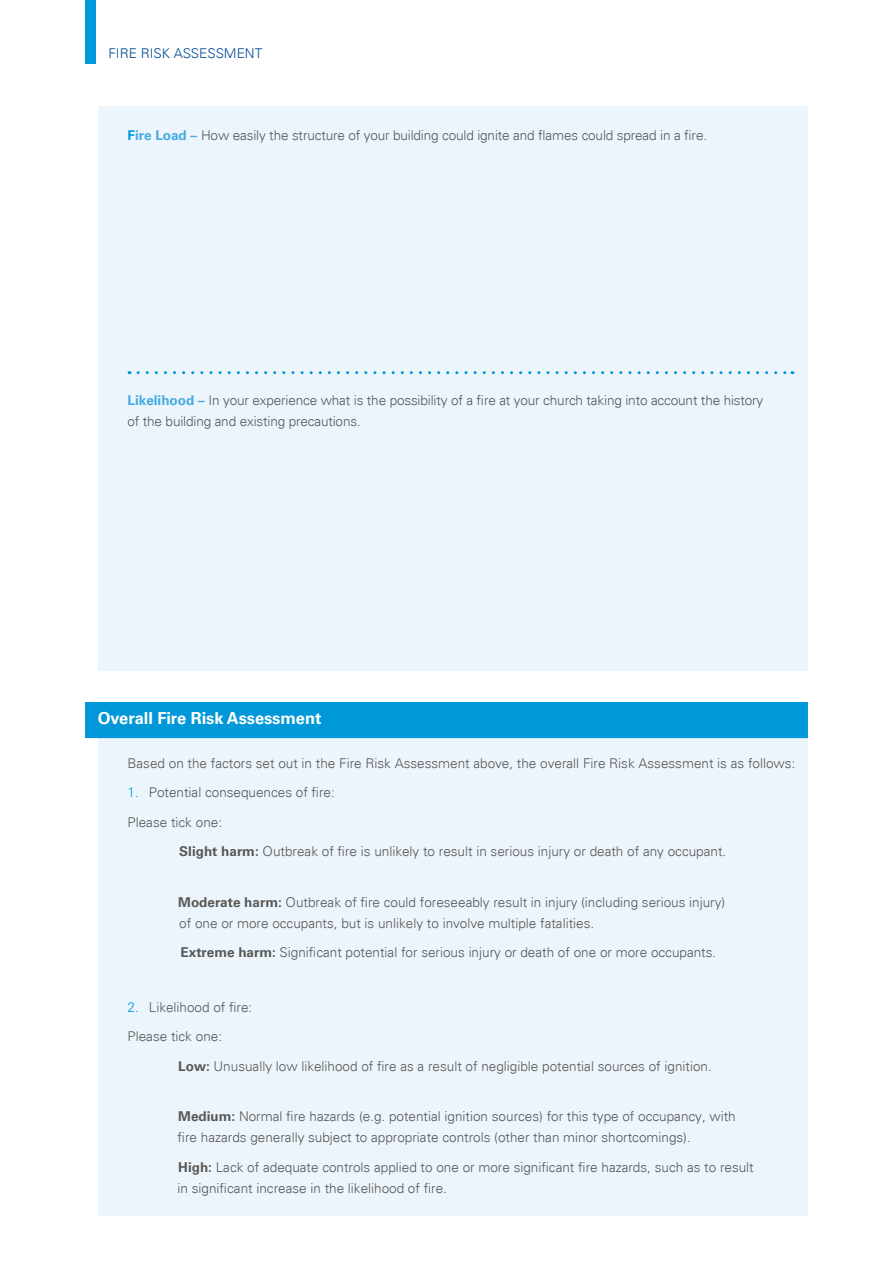
<style>
.page{position:relative;width:893px;height:1263px;background:#fff}
.page>*{position:absolute;margin:0;border:0;box-sizing:border-box;transform-origin:0 0}
.t1{font:700 16.5px "Univers";letter-spacing:-.005em;color:#fff}
.t2{font:300 13.5px/21px "Univers";color:#575756}
.t3{font:300 13.5px "Univers";color:#004b93}
.s1{font-weight:700;color:#0098d8}
.s2{font-weight:700;color:#43abe1}
.s3{color:#0098d8}
.s4{font-weight:700}
</style>
<div class="page">
<div style="left:99px;top:106px;width:709px;height:564px;background:#edf5fc"></div>
<div style="left:99px;top:707px;width:709px;height:508px;background:#edf5fc"></div>
<div style="left:85px;top:0;width:10px;height:64px;background:#0098d8"></div>
<svg style="left:138px;top:371px;width:655px;height:3px"></svg>
<div style="left:85px;top:702px;width:723px;height:36px;background:#0098d8"></div>
<p class="t3" style="left:108px;top:45px;width:155px">FIRE RISK ASSESSMENT</p>
<p class="t2" style="left:128px;top:124px;width:581px"><span class="s1">F</span><span class="s2">ire Load –</span> How easily the structure of your building could ignite and flames could spread in a fire.</p>
<p class="t2" style="left:128px;top:390px;width:637px"><span class="s2">Likelihood –</span> In your experience what is the possibility of a fire at your church taking into account the history of the building and existing precautions.</p>
<p class="t1" style="left:98px;top:709px;width:225px">Overall Fire Risk Assessment</p>
<p class="t2" style="left:128px;top:752px;width:669px">Based on the factors set out in the Fire Risk Assessment above, the overall Fire Risk Assessment is as follows:</p>
<p class="t2" style="left:128px;top:782px;width:209px"><span class="s3">1.</span> Potential consequences of fire:</p>
<p class="t2" style="left:179px;top:807px;width:548px;line-height:29.5px;text-indent:-52px">Please tick one:<br><span class="s4">Slight harm:</span> Outbreak of fire is unlikely to result in serious injury or death of any occupant.</p>
<p class="t2" style="left:178px;top:891px;width:548px"><span class="s4">Moderate harm:</span> Outbreak of fire could foreseeably result in injury (including serious injury) of one or more occupants, but is unlikely to involve multiple fatalities.</p>
<p class="t2" style="left:181px;top:942px;width:537px"><span class="s4">Extreme harm:</span> Significant potential for serious injury or death of one or more occupants.</p>
<p class="t2" style="left:128px;top:997px;width:126px"><span class="s3">2.</span> Likelihood of fire:</p>
<p class="t2" style="left:178px;top:1022px;width:535px;line-height:29.5px;text-indent:-51px">Please tick one:<br><span class="s4">Low:</span> Unusually low likelihood of fire as a result of negligible potential sources of ignition.</p>
<p class="t2" style="left:178px;top:1106px;width:560px"><span class="s4">Medium:</span> Normal fire hazards (e.g. potential ignition sources) for this type of occupancy, with fire hazards generally subject to appropriate controls (other than minor shortcomings).</p>
<p class="t2" style="left:178px;top:1157px;width:578px"><span class="s4">High:</span> Lack of adequate controls applied to one or more significant fire hazards, such as to result in significant increase in the likelihood of fire.</p>
</div>
